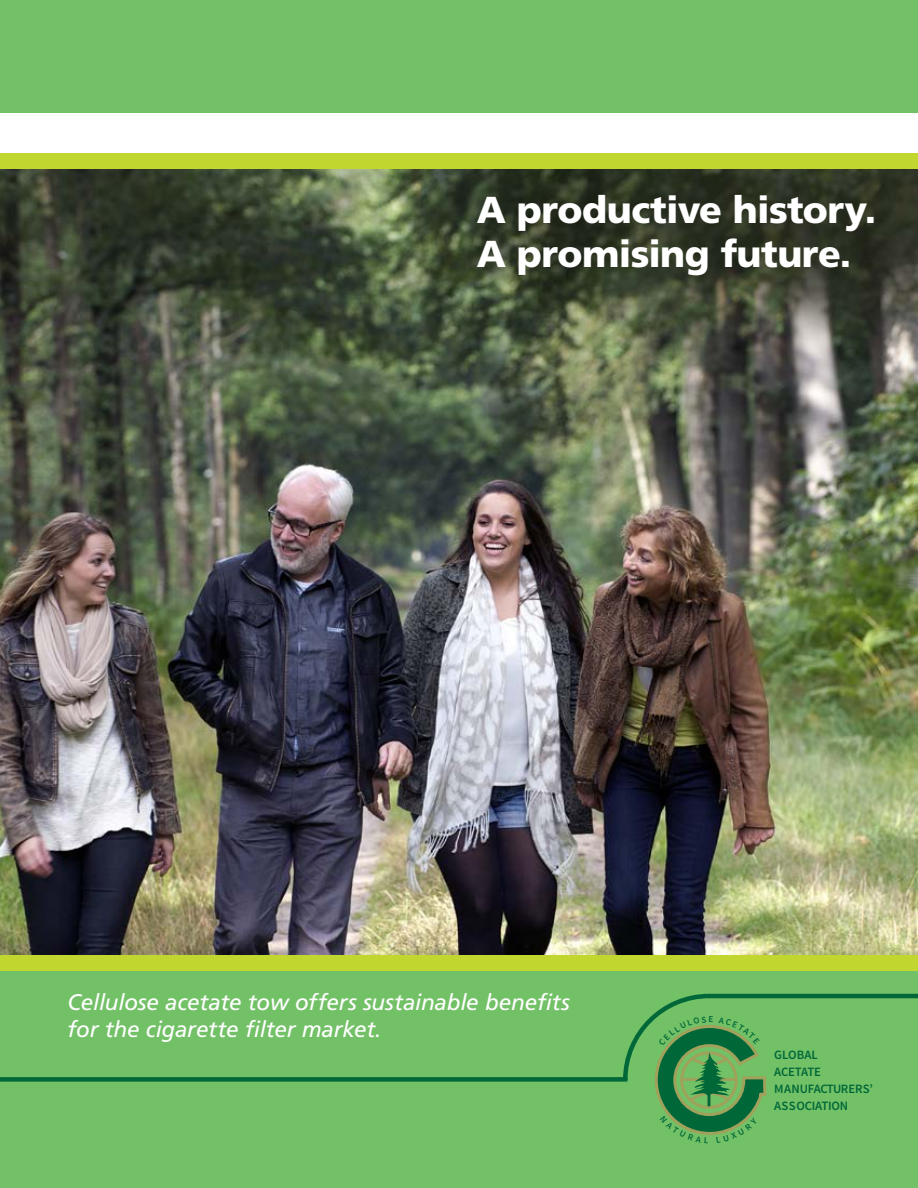
<style>
.page{position:relative;width:918px;height:1188px;background:#fff}
.page>*{position:absolute;margin:0;border:0;box-sizing:border-box;transform-origin:0 0}
.t1{font:900 37.5px/43.5px "Frutiger";letter-spacing:-.015em;color:#fff}
.t2{font:italic 22.5px/27px "Frutiger";letter-spacing:-.01em;color:#fff}
.t3{font:600 12.75px/17.1px "Source Sans Pro";letter-spacing:-.015em;color:#006838}
</style>
<div class="page">
<img style="left:0;top:169px;width:918px;height:787px">
<div style="left:0;top:0;width:918px;height:167px;background:#73c167"></div>
<div style="left:0;top:113px;width:918px;height:54px;background:#fff"></div>
<div style="left:0;top:956px;width:918px;height:232px;background:#73c167"></div>
<div style="left:0;top:956px;width:918px;height:15px;background:#c1d72f"></div>
<div style="left:0;top:154px;width:918px;height:15px;background:#c1d72f"></div>
<div style="left:0;top:1077px;width:628px;height:5px;background:#006838"></div>
<svg style="left:621px;top:993px;width:297px;height:142px"></svg>
<h1 class="t1" style="left:477px;top:189px;width:401px">A productive history.<br>A promising future.</h1>
<p class="t2" style="left:68px;top:989px;width:504px">Cellulose acetate tow offers sustainable benefits for the cigarette filter market.</p>
<p class="t3" style="left:774px;top:1046px;width:100px">GLOBAL<br>ACETATE<br>MANUFACTURERS’<br>ASSOCIATION</p>
</div>
